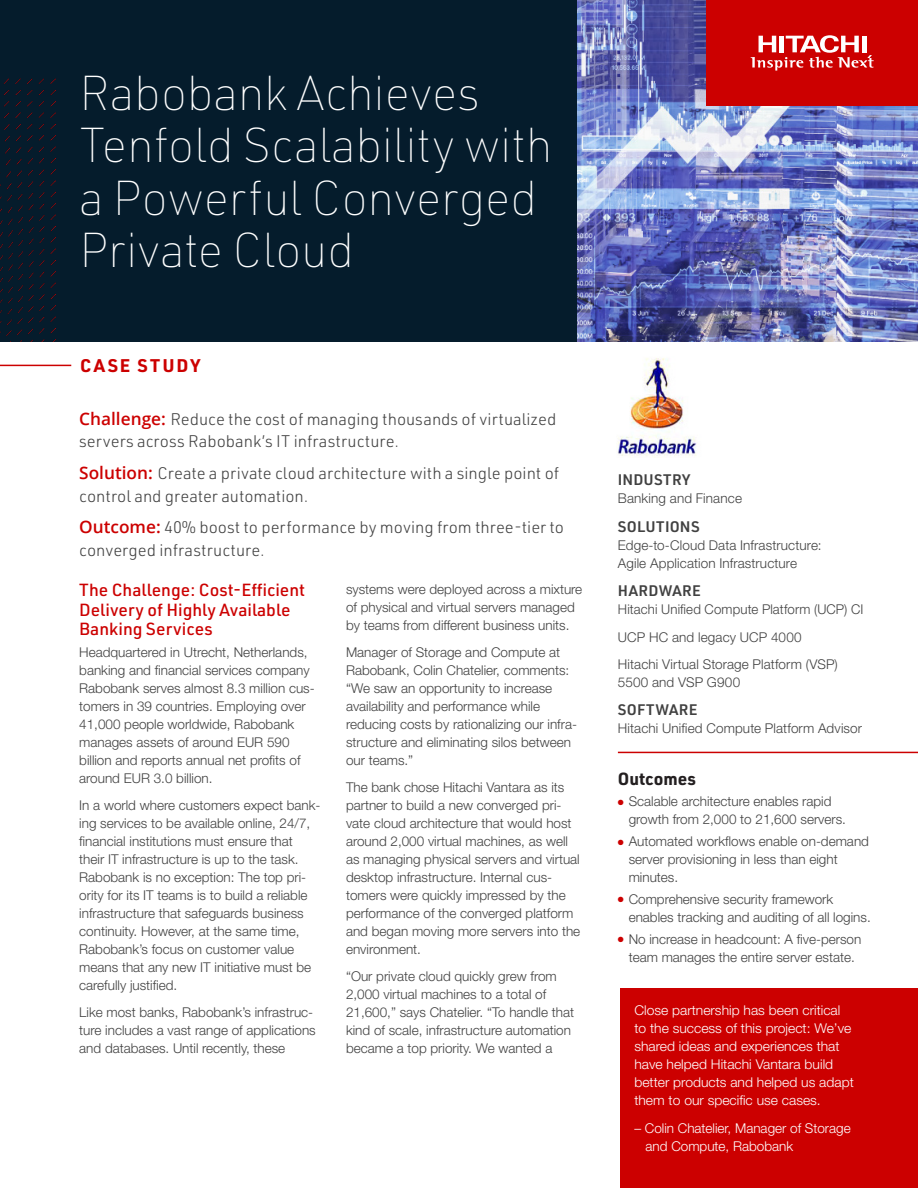
<style>
.page{position:relative;width:918px;height:1188px;background:#fff}
.page>*{position:absolute;margin:0;border:0;box-sizing:border-box;transform-origin:0 0}
.t1{font:100 48px/52.5px "URWDIN";letter-spacing:-.01em;color:#fff}
.t2{font:700 18px "URWDIN";letter-spacing:.12em;color:#c00}
.Primary_Subhead{font:500 17.25px/19.5px "URWDIN";color:#c00}
.Sidebar_Header{font:700 17.25px "URWDIN";color:#231f20}
.Body_Intro_Paragraph{font:300 16.5px/22.5px "URWDIN";color:#414141}
.PG1_Sidebar_Subhead{font:600 15px "URWDIN";letter-spacing:.025em;color:#414141}
.Body{font:300 13.5px/18px "Helvetica Neue LT Std";color:#414141}
.Page2_Sidebar_Body{font:300 13.5px/18px "Helvetica Neue LT Std";color:#fff}
.PG1_Sidebar_body{font:300 13.5px/18px "Helvetica Neue LT Std";letter-spacing:.01em;color:#414141}
.s1{font-family:"Open Sans";font-weight:600;font-size:17.25px;color:#c00}
.s2{color:#c00}
</style>
<div class="page">
<img style="left:618px;top:358px;width:79px;height:100px">
<div style="left:0;top:0;width:608px;height:342px;background:#051c2c"></div>
<img style="left:0;top:78px;width:56px;height:264px">
<img style="left:578px;top:0;width:340px;height:342px">
<hr style="left:0;top:365px;width:71px;height:1px;background:#c00">
<div style="left:706px;top:0;width:212px;height:106px;background:#c00"></div>
<svg style="left:751px;top:35px;width:123px;height:36px"></svg>
<hr style="left:618px;top:752px;width:300px;height:1px;background:#c00">
<div style="left:621px;top:988px;width:297px;height:200px;background:#c00"></div>
<p class="t1" style="left:79px;top:65px;width:475px">Rabobank Achieves<br>Tenfold Scalability with a Powerful Converged<br>Private Cloud</p>
<h3 class="t2" style="left:80px;top:353px;width:122px">CASE STUDY</h3>
<p class="Body_Intro_Paragraph" style="left:79px;top:407px;width:479px"><span class="s1">Challenge:</span> Reduce the cost of managing thousands of virtualized servers across Rabobank’s IT infrastructure.</p>
<p class="Body_Intro_Paragraph" style="left:79px;top:462px;width:481px"><span class="s1">Solution:</span> Create a private cloud architecture with a single point of control and greater automation.</p>
<p class="Body_Intro_Paragraph" style="left:79px;top:516px;width:486px"><span class="s1">Outcome:</span> 40% boost to performance by moving from three-tier to converged infrastructure.</p>
<p class="Primary_Subhead" style="left:79px;top:580px;width:227px">The Challenge: Cost-Efficient<br>Delivery of Highly Available<br>Banking Services</p>
<p class="Body" style="left:79px;top:643px;width:237px">Headquartered in Utrecht, Netherlands, banking and financial services company Rabobank serves almost 8.3 million cus&shy;tomers in 39 countries. Employing over 41,000 people worldwide, Rabobank manages assets of around EUR 590 billion and reports annual net profits of around EUR 3.0 billion.</p>
<p class="Body" style="left:79px;top:796px;width:243px">In a world where customers expect bank&shy;ing services to be available online, 24/7, financial institutions must ensure that their IT infrastructure is up to the task.<br>Rabobank is no exception: The top pri&shy;ority for its IT teams is to build a reliable infrastructure that safeguards business continuity. However, at the same time, Rabobank’s focus on customer value means that any new IT initiative must be carefully justified.</p>
<p class="Body" style="left:79px;top:1003px;width:238px">Like most banks, Rabobank’s infrastruc&shy;ture includes a vast range of applications and databases. Until recently, these</p>
<p class="Body" style="left:346px;top:580px;width:238px">systems were deployed across a mixture of physical and virtual servers managed by teams from different business units.</p>
<p class="Body" style="left:346px;top:643px;width:233px">Manager of Storage and Compute at Rabobank, Colin Chatelier, comments: “We saw an opportunity to increase availability and performance while reducing costs by rationalizing our infra&shy;structure and eliminating silos between our teams.”</p>
<p class="Body" style="left:346px;top:778px;width:236px">The bank chose Hitachi Vantara as its partner to build a new converged pri&shy;vate cloud architecture that would host around 2,000 virtual machines, as well as managing physical servers and virtual desktop infrastructure. Internal cus&shy;tomers were quickly impressed by the performance of the converged platform and began moving more servers into the environment.</p>
<p class="Body" style="left:346px;top:967px;width:230px">“Our private cloud quickly grew from 2,000 virtual machines to a total of 21,600,” says Chatelier. “To handle that kind of scale, infrastructure automation became a top priority. We wanted a</p>
<p class="PG1_Sidebar_Subhead" style="left:618px;top:469px;width:74px">INDUSTRY</p>
<p class="PG1_Sidebar_body" style="left:618px;top:489px;width:126px">Banking and Finance</p>
<p class="PG1_Sidebar_Subhead" style="left:618px;top:516px;width:83px">SOLUTIONS</p>
<p class="PG1_Sidebar_body" style="left:618px;top:536px;width:205px">Edge-to-Cloud Data Infrastructure:<br>Agile Application Infrastructure</p>
<p class="PG1_Sidebar_Subhead" style="left:618px;top:581px;width:85px">HARDWARE</p>
<p class="PG1_Sidebar_body" style="left:618px;top:600px;width:247px">Hitachi Unified Compute Platform (UCP) CI</p>
<p class="PG1_Sidebar_body" style="left:618px;top:627px;width:185px">UCP HC and legacy UCP 4000</p>
<p class="PG1_Sidebar_body" style="left:618px;top:655px;width:221px">Hitachi Virtual Storage Platform (VSP)<br>5500 and VSP G900</p>
<p class="PG1_Sidebar_Subhead" style="left:618px;top:700px;width:81px">SOFTWARE</p>
<p class="PG1_Sidebar_body" style="left:618px;top:719px;width:246px">Hitachi Unified Compute Platform Advisor</p>
<p class="Sidebar_Header" style="left:618px;top:767px;width:80px">Outcomes</p>
<p class="Body" style="left:629px;top:792px;width:219px;text-indent:-11px"><span class="s2">●</span> Scalable architecture enables rapid growth from 2,000 to 21,600 servers.</p>
<p class="Body" style="left:629px;top:832px;width:242px;text-indent:-11px"><span class="s2">●</span> Automated workflows enable on-demand server provisioning in less than eight minutes.</p>
<p class="Body" style="left:629px;top:890px;width:244px;text-indent:-11px"><span class="s2">●</span> Comprehensive security framework enables tracking and auditing of all logins.</p>
<p class="Body" style="left:618px;top:930px;width:245px;text-align:center"><span class="s2">●</span> No increase in headcount: A five-person team manages the entire server estate.</p>
<p class="Page2_Sidebar_Body" style="left:634px;top:1001px;width:221px">Close partnership has been critical to the success of this project: We’ve shared ideas and experiences that have helped Hitachi Vantara build better products and helped us adapt them to our specific use cases.</p>
<p class="Page2_Sidebar_Body" style="left:646px;top:1119px;width:207px;text-indent:-11px">– Colin Chatelier, Manager of Storage and Compute, Rabobank</p>
</div>
